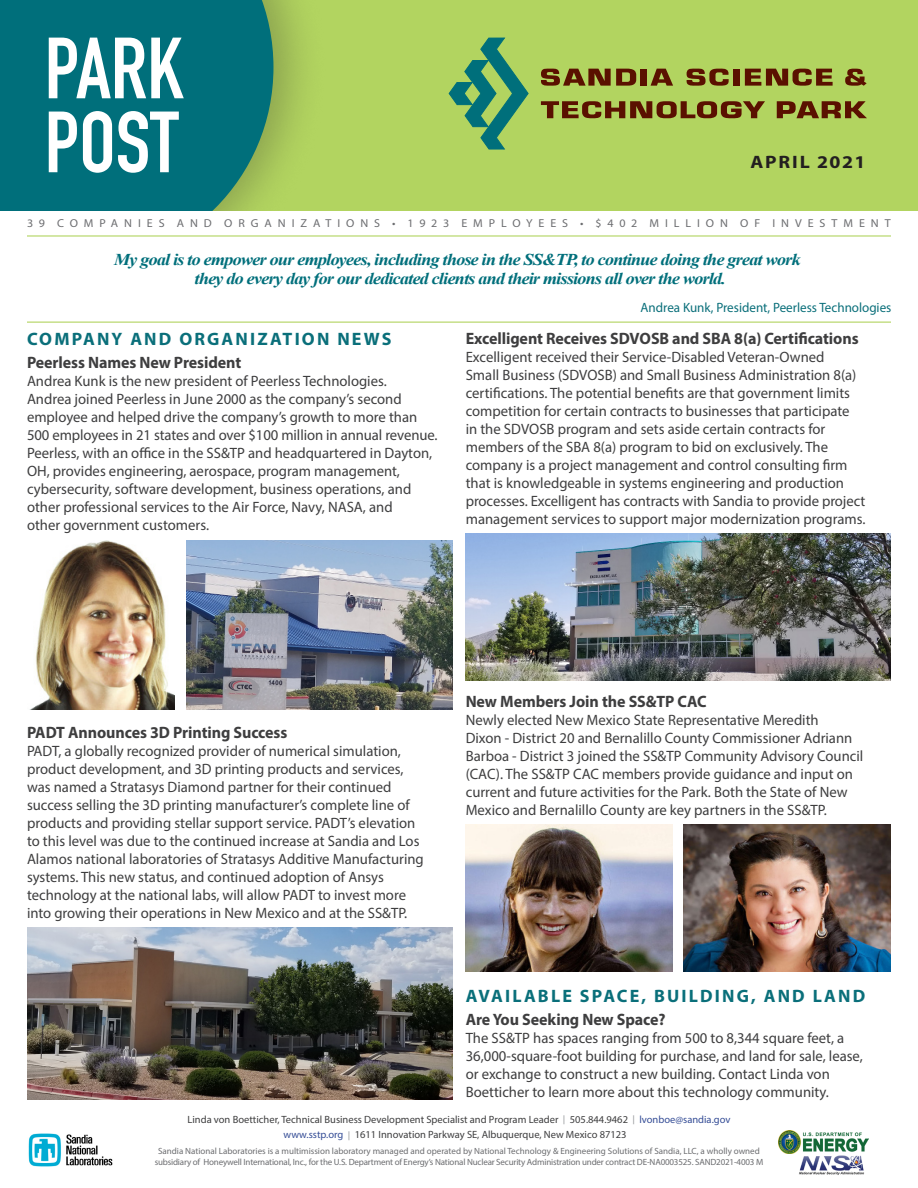
<style>
.page{position:relative;width:918px;height:1188px;background:#fff}
.page>*{position:absolute;margin:0;border:0;box-sizing:border-box;transform-origin:0 0}
.body_copy{font:700 18px "Myriad Pro";letter-spacing:.12em;color:#0a6f7a}
.date{font:700 18px "Myriad Pro";letter-spacing:.095em;color:#231f20;scale:1.1 1}
.body_copy-2{font:700 16.5px "Myriad Pro";letter-spacing:-.005em;color:#3e3e3f}
.Top_quote{font:italic 700 16.5px "Times New Roman";letter-spacing:-.05em;color:#006f7b;scale:1.12 1}
.body_copy-3{font:15px/18px "Myriad Pro";color:#3e3e3f}
.body_copy-4{font:13.5px "Myriad Pro";color:#0a6f7a}
.t1{font:11.55px "Myriad Pro";letter-spacing:.495em;color:#6c6d70;scale:1.04 1}
.t2{font:10.5px "Myriad Pro";color:#3e3e3f}
.t3{font:9px "Myriad Pro";letter-spacing:-.01em;color:#6c6d70}
.s1{font-size:8.85px;color:#939598}
.s2{color:#354d96}
</style>
<div class="page">
<div style="left:2px;top:0;width:916px;height:210px;background:#b2d460"></div>
<div style="left:0;top:0;width:328px;height:210px;background:#231f20;opacity:.27"></div>
<svg style="left:0;top:0;width:273px;height:210px;background:#0b7478"></svg>
<svg style="left:449px;top:38px;width:80px;height:112px"></svg>
<svg style="left:541px;top:69px;width:95px;height:17px"></svg>
<div style="left:641px;top:69px;width:6px;height:17px;background:#5a1000"></div>
<svg style="left:651px;top:69px;width:22px;height:17px"></svg>
<svg style="left:687px;top:68px;width:42px;height:18px"></svg>
<div style="left:733px;top:69px;width:6px;height:17px;background:#5a1000"></div>
<svg style="left:745px;top:68px;width:88px;height:18px"></svg>
<svg style="left:845px;top:69px;width:22px;height:17px"></svg>
<svg style="left:541px;top:101px;width:224px;height:17px"></svg>
<svg style="left:777px;top:101px;width:90px;height:17px"></svg>
<svg style="left:49px;top:111px;width:130px;height:62px;background:#77b2b8"></svg>
<svg style="left:49px;top:38px;width:135px;height:60px;background:#82b8be"></svg>
<hr style="left:27px;top:322px;width:864px;height:1px;background:#b2d460">
<hr style="left:27px;top:235px;width:864px;height:2px;background:#b2d460">
<img style="left:28px;top:1134px;width:85px;height:33px">
<img style="left:27px;top:927px;width:425px;height:173px">
<img style="left:779px;top:1131px;width:90px;height:23px">
<img style="left:799px;top:1155px;width:65px;height:20px">
<img style="left:31px;top:540px;width:144px;height:169px">
<img style="left:466px;top:533px;width:425px;height:147px">
<img style="left:466px;top:825px;width:206px;height:147px">
<img style="left:186px;top:540px;width:266px;height:169px">
<img style="left:683px;top:825px;width:208px;height:147px">
<p class="date" style="left:750px;top:150px;width:106px">APRIL 2021</p>
<p class="t1" style="left:27px;top:216px;width:832px">39 COMPANIES AND ORGANIZATIONS • 1923 EMPLOYEES • $402 MILLION OF INVESTMENT</p>
<p class="Top_quote" style="left:114px;top:248px;width:615px">My goal is to empower our employees, including those in the SS&amp;TP, to continue doing the great work</p>
<p class="Top_quote" style="left:195px;top:267px;width:477px">they do every day for our dedicated clients and their missions all over the world.</p>
<p class="body_copy" style="left:27px;top:327px;width:366px">COMPANY AND ORGANIZATION NEWS</p>
<p class="body_copy-2" style="left:27px;top:351px;width:216px">Peerless Names New President</p>
<p class="body_copy-3" style="left:27px;top:371px;width:361px">Andrea Kunk is the new president of Peerless Technologies.</p>
<p class="body_copy-3" style="left:27px;top:389px;width:412px">Andrea joined Peerless in June 2000 as the company’s second employee and helped drive the company’s growth to more than 500 employees in 21 states and over $100 million in annual revenue.<br>Peerless, with an office in the SS&amp;TP and headquartered in Dayton, OH, provides engineering, aerospace, program management, cybersecurity, software development, business operations, and</p>
<p class="body_copy-3" style="left:27px;top:497px;width:367px">other professional services to the Air Force, Navy, NASA, and</p>
<p class="body_copy-3" style="left:27px;top:515px;width:184px">other government customers.</p>
<p class="body_copy-4" style="left:641px;top:299px;width:252px">Andrea Kunk, President, Peerless Technologies</p>
<p class="body_copy-2" style="left:466px;top:328px;width:394px">Excelligent Receives SDVOSB and SBA 8(a) Certifications</p>
<p class="body_copy-3" style="left:466px;top:348px;width:401px">Excelligent received their Service-Disabled Veteran-Owned<br>Small Business (SDVOSB) and Small Business Administration 8(a) certifications. The potential benefits are that government limits competition for certain contracts to businesses that participate<br>in the SDVOSB program and sets aside certain contracts for members of the SBA 8(a) program to bid on exclusively. The company is a project management and control consulting firm that is knowledgeable in systems engineering and production processes. Excelligent has contracts with Sandia to provide project management services to support major modernization programs.</p>
<p class="body_copy-2" style="left:27px;top:721px;width:262px">PADT Announces 3D Printing Success</p>
<p class="body_copy-3" style="left:27px;top:741px;width:378px">PADT, a globally recognized provider of numerical simulation, product development, and 3D printing products and services,</p>
<p class="body_copy-3" style="left:27px;top:777px;width:366px">was named a Stratasys Diamond partner for their continued</p>
<p class="body_copy-3" style="left:27px;top:795px;width:390px">success selling the 3D printing manufacturer’s complete line of products and providing stellar support service. PADT’s elevation</p>
<p class="body_copy-3" style="left:27px;top:831px;width:394px">to this level was due to the continued increase at Sandia and Los</p>
<p class="body_copy-3" style="left:27px;top:849px;width:398px">Alamos national laboratories of Stratasys Additive Manufacturing systems. This new status, and continued adoption of Ansys technology at the national labs, will allow PADT to invest more</p>
<p class="body_copy-3" style="left:27px;top:903px;width:382px">into growing their operations in New Mexico and at the SS&amp;TP.</p>
<p class="body_copy-2" style="left:466px;top:691px;width:243px">New Members Join the SS&amp;TP CAC</p>
<p class="body_copy-3" style="left:466px;top:711px;width:355px">Newly elected New Mexico State Representative Meredith</p>
<p class="body_copy-3" style="left:466px;top:729px;width:399px">Dixon - District 20 and Bernalillo County Commissioner Adriann Barboa - District 3 joined the SS&amp;TP Community Advisory Council (CAC). The SS&amp;TP CAC members provide guidance and input on current and future activities for the Park. Both the State of New Mexico and Bernalillo County are key partners in the SS&amp;TP.</p>
<p class="body_copy" style="left:466px;top:984px;width:401px">AVAILABLE SPACE, BUILDING, AND LAND</p>
<p class="body_copy-2" style="left:466px;top:1008px;width:201px">Are You Seeking New Space?</p>
<p class="body_copy-3" style="left:466px;top:1028px;width:399px">The SS&amp;TP has spaces ranging from 500 to 8,344 square feet, a<br>36,000-square-foot building for purchase, and land for sale, lease,</p>
<p class="body_copy-3" style="left:466px;top:1064px;width:366px">or exchange to construct a new building. Contact Linda von<br>Boetticher to learn more about this technology community.</p>
<p class="t2" style="left:188px;top:1113px;width:544px">Linda von Boetticher, Technical Business Development Specialist and Program Leader <span class="s1">|</span> 505.844.9462 <span class="s1">|</span> <span class="s2">lvonboe@sandia.gov</span></p>
<p class="t3" style="left:158px;top:1146px;width:603px">Sandia National Laboratories is a multimission laboratory managed and operated by National Technology &amp; Engineering Solutions of Sandia, LLC, a wholly owned</p>
<p class="t3" style="left:155px;top:1156px;width:610px">subsidiary of Honeywell International, Inc., for the U.S. Department of Energy’s National Nuclear Security Administration under contract DE-NA0003525. SAND2021-4003 M</p>
<p class="t2" style="left:283px;top:1128px;width:345px"><span class="s2">www.sstp.org</span> <span class="s1">|</span> 1611 Innovation Parkway SE, Albuquerque, New Mexico 87123</p>
</div>
